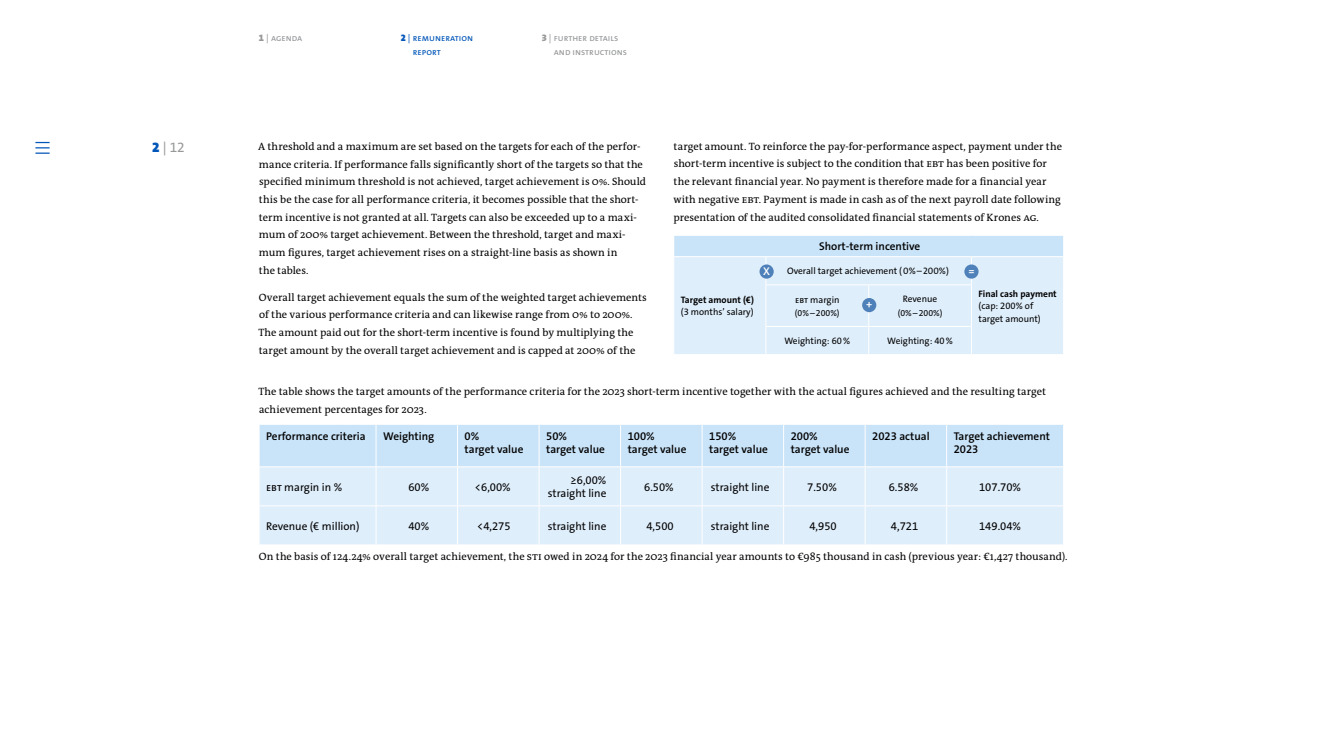
<style>
.page{position:relative;width:1322px;height:745px;background:#fff}
.page>*{position:absolute;margin:0;border:0;box-sizing:border-box;transform-origin:0 0}
.t1{font:13.75px "The Sans LP5 Plain";color:#96989a}
.t2{font:11.25px/13.2px "The Sans LP6 Se Bld";color:#000}
.t3{font:11.25px/13.2px "The Sans LP5 Plain";color:#000;text-align:right}
.t4{font:11.25px "The Sans LP6 Se Bld";color:#fff}
.t5{font:10.62px/17.8px "The Antiqua B";letter-spacing:.005em;color:#000}
.t6{font:9.38px/12.4px "The Sans LP5 Plain";color:#000}
.t7{font:9.38px/14.1px "The Sans LP5 Plain";color:#96989a}
.t8{font:9.38px "The Sans LP7 Bld";color:#000}
.t9{font:9.38px/14.1px "The Sans LP5 Plain";color:#0055b8}
.t10{font:8.75px "The Sans LP5 Plain";color:#000}
.s1{font-family:"The Sans LP9";font-weight:900;color:#0055b8}
.s2{font-family:"The Sans LP9";font-weight:900}
</style>
<div class="page">
<svg style="left:674px;top:235px;width:389px;height:119px;background:#dcecfa"></svg>
<div style="left:759px;top:264px;width:15px;height:14px;background:#4e80b9;border-radius:50%"></div>
<div style="left:964px;top:264px;width:14px;height:14px;background:#4e80b9;border-radius:50%"></div>
<div style="left:862px;top:298px;width:14px;height:14px;background:#4e80b9;border-radius:50%"></div>
<div style="left:260px;top:425px;width:803px;height:41px;background:#c9e3f8"></div>
<div style="left:260px;top:467px;width:803px;height:77px;background:#dfeefb"></div>
<hr style="left:376px;top:424px;width:1px;height:42px;background:#fff">
<hr style="left:457px;top:424px;width:1px;height:42px;background:#fff">
<hr style="left:539px;top:424px;width:1px;height:42px;background:#fff">
<hr style="left:620px;top:424px;width:1px;height:42px;background:#fff">
<hr style="left:702px;top:424px;width:1px;height:42px;background:#fff">
<hr style="left:783px;top:424px;width:1px;height:42px;background:#fff">
<hr style="left:865px;top:424px;width:1px;height:42px;background:#fff">
<hr style="left:946px;top:424px;width:1px;height:42px;background:#fff">
<hr style="left:376px;top:467px;width:1px;height:38px;background:#fff">
<hr style="left:457px;top:467px;width:1px;height:38px;background:#fff">
<hr style="left:539px;top:467px;width:1px;height:38px;background:#fff">
<hr style="left:620px;top:467px;width:1px;height:38px;background:#fff">
<hr style="left:702px;top:467px;width:1px;height:38px;background:#fff">
<hr style="left:783px;top:467px;width:1px;height:38px;background:#fff">
<hr style="left:865px;top:467px;width:1px;height:38px;background:#fff">
<hr style="left:946px;top:467px;width:1px;height:38px;background:#fff">
<hr style="left:376px;top:505px;width:81px;height:1px;background:#fff">
<hr style="left:376px;top:506px;width:1px;height:38px;background:#fff">
<hr style="left:457px;top:505px;width:82px;height:1px;background:#fff">
<hr style="left:457px;top:506px;width:1px;height:38px;background:#fff">
<hr style="left:539px;top:505px;width:81px;height:1px;background:#fff">
<hr style="left:539px;top:506px;width:1px;height:38px;background:#fff">
<hr style="left:620px;top:505px;width:82px;height:1px;background:#fff">
<hr style="left:620px;top:506px;width:1px;height:38px;background:#fff">
<hr style="left:702px;top:505px;width:81px;height:1px;background:#fff">
<hr style="left:702px;top:506px;width:1px;height:38px;background:#fff">
<hr style="left:783px;top:505px;width:82px;height:1px;background:#fff">
<hr style="left:783px;top:506px;width:1px;height:38px;background:#fff">
<hr style="left:865px;top:505px;width:81px;height:1px;background:#fff">
<hr style="left:865px;top:506px;width:1px;height:38px;background:#fff">
<hr style="left:946px;top:505px;width:118px;height:1px;background:#fff">
<hr style="left:946px;top:506px;width:1px;height:38px;background:#fff">
<hr style="left:259px;top:505px;width:117px;height:1px;background:#fff">
<svg style="left:35px;top:142px;width:15px;height:12px"></svg>
<p class="t1" style="left:152px;top:138px;width:34px"><span class="s1">2</span> | 12</p>
<p class="t7" style="left:259px;top:30px;width:45px"><span class="s2">1</span> | Agenda</p>
<p class="t7" style="left:554px;top:30px;width:75px;text-indent:-12px"><span class="s2">3</span> | Further details and instructions</p>
<p class="t9" style="left:413px;top:30px;width:62px;text-indent:-12px"><span class="s2">2</span> | remuneration report</p>
<p class="t5" style="left:258px;top:137px;width:390px">A threshold and a maximum are set based on the targets for each of the perfor&shy;mance criteria. If performance falls significantly short of the targets so that the specified minimum threshold is not achieved, target achievement is 0%. Should this be the case for all performance criteria, it becomes possible that the short&shy;term incentive is not granted at all. Targets can also be exceeded up to a maxi&shy;mum of 200% target achievement. Between the threshold, target and maxi&shy;mum figures, target achievement rises on a straight-line basis as shown in<br>the tables.</p>
<p class="t5" style="left:259px;top:287px;width:390px">Overall target achievement equals the sum of the weighted target achievements of the various performance criteria and can likewise range from 0% to 200%.<br>The amount paid out for the short-term incentive is found by multiplying the target amount by the overall target achievement and is capped at 200% of the</p>
<p class="t5" style="left:673px;top:137px;width:390px">target amount. To reinforce the pay-for-performance aspect, payment under the short-term incentive is subject to the condition that EBT has been positive for the relevant financial year. No payment is therefore made for a financial year with negative EBT. Payment is made in cash as of the next payroll date following presentation of the audited consolidated financial statements of Krones AG.</p>
<p class="t2" style="left:819px;top:240px;width:103px">Short-term incentive</p>
<p class="t8" style="left:681px;top:293px;width:75px">Target amount (€)</p>
<p class="t6" style="left:681px;top:306px;width:74px">(3 months’ salary)</p>
<p class="t6" style="left:787px;top:265px;width:163px">Overall target achievement (0%–200%)</p>
<p class="t4" style="left:763px;top:264px;width:8px">X</p>
<p class="t4" style="left:968px;top:264px;width:8px">=</p>
<p class="t4" style="left:866px;top:297px;width:8px">+</p>
<p class="t8" style="left:978px;top:287px;width:80px">Final cash payment</p>
<p class="t6" style="left:978px;top:299px;width:64px">(cap: 200% of target amount)</p>
<p class="t6" style="left:795px;top:293px;width:46px">EBT margin</p>
<p class="t10" style="left:795px;top:307px;width:46px">(0%–200%)</p>
<p class="t6" style="left:903px;top:293px;width:36px">Revenue</p>
<p class="t10" style="left:898px;top:307px;width:46px">(0%–200%)</p>
<p class="t6" style="left:784px;top:334px;width:67px">Weighting: 60%</p>
<p class="t6" style="left:887px;top:334px;width:67px">Weighting: 40%</p>
<p class="t5" style="left:259px;top:382px;width:789px">The table shows the target amounts of the performance criteria for the 2023 short-term incentive together with the actual figures achieved and the resulting target achievement percentages for 2023.</p>
<p class="t2" style="left:266px;top:429px;width:101px">Performance criteria</p>
<p class="t2" style="left:383px;top:429px;width:53px">Weighting</p>
<p class="t2" style="left:465px;top:429px;width:60px">0%<br>target value</p>
<p class="t2" style="left:546px;top:429px;width:60px">50%<br>target value</p>
<p class="t2" style="left:628px;top:429px;width:60px">100% target value</p>
<p class="t2" style="left:709px;top:429px;width:60px">150% target value</p>
<p class="t2" style="left:791px;top:429px;width:60px">200% target value</p>
<p class="t2" style="left:872px;top:429px;width:59px">2023 actual</p>
<p class="t2" style="left:953px;top:429px;width:98px">Target achievement<br>2023</p>
<p class="t3" style="left:266px;top:480px;width:77px">EBT margin in %</p>
<p class="t3" style="left:408px;top:480px;width:22px">60%</p>
<p class="t3" style="left:475px;top:480px;width:37px">&lt;6,00%</p>
<p class="t3" style="left:548px;top:473px;width:60px">≥6,00% straight line</p>
<p class="t3" style="left:644px;top:480px;width:31px">6.50%</p>
<p class="t3" style="left:711px;top:480px;width:60px">straight line</p>
<p class="t3" style="left:807px;top:480px;width:31px">7.50%</p>
<p class="t3" style="left:888px;top:480px;width:31px">6.58%</p>
<p class="t3" style="left:979px;top:480px;width:43px">107.70%</p>
<p class="t3" style="left:266px;top:519px;width:95px">Revenue (€ million)</p>
<p class="t3" style="left:408px;top:519px;width:22px">40%</p>
<p class="t3" style="left:477px;top:519px;width:35px">&lt;4,275</p>
<p class="t3" style="left:548px;top:519px;width:60px">straight line</p>
<p class="t3" style="left:646px;top:519px;width:29px">4,500</p>
<p class="t3" style="left:711px;top:519px;width:60px">straight line</p>
<p class="t3" style="left:809px;top:519px;width:29px">4,950</p>
<p class="t3" style="left:891px;top:519px;width:29px">4,721</p>
<p class="t3" style="left:979px;top:519px;width:43px">149.04%</p>
<p class="t5" style="left:259px;top:547px;width:810px">On the basis of 124.24% overall target achievement, the STI owed in 2024 for the 2023 financial year amounts to €985 thousand in cash (previous year: €1,427 thousand).</p>
</div>
